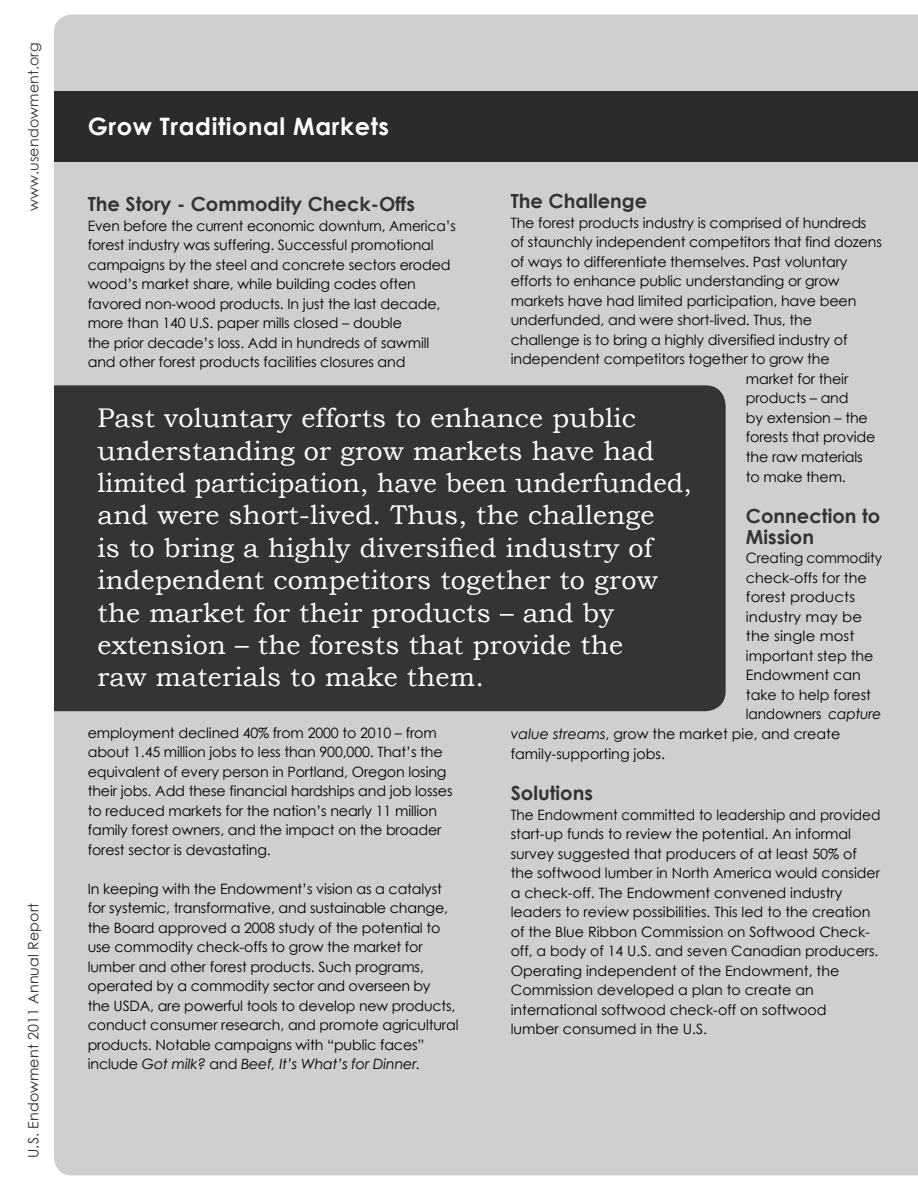
<style>
.page{position:relative;width:918px;height:1188px;background:#fff}
.page>*{position:absolute;margin:0;border:0;box-sizing:border-box;transform-origin:0 0}
.t1{font:27px/32.4px "Bookman Old Style";letter-spacing:.01em;color:#fff}
.t2{font:700 24px "Century Gothic";letter-spacing:.025em;color:#fff}
.t3{font:700 19.5px/20.5px "Century Gothic";color:#343434}
.t4{font:14.25px/19.5px "Century Gothic";letter-spacing:-.01em;color:#000}
.t5{font:14.25px/19.5px "Century Gothic";letter-spacing:-.01em;color:#000;scale:.96 1}
.t6{font:14.25px "Century Gothic";letter-spacing:.01em;color:#000;scale:1.04 1}
.t7{font:14.25px "Century Gothic";letter-spacing:.01em;color:#2b2b2b}
.t8{font:14.25px "Century Gothic";letter-spacing:.01em;color:#343434}
.s1{font-style:italic}
</style>
<div class="page">
<div style="left:54px;top:14px;width:864px;height:1161px;background:#cfcfcf"></div>
<img style="left:917px;top:14px;width:1px;height:766px">
<div style="left:54px;top:92px;width:864px;height:70px;background:#2b2b2b"></div>
<div style="left:54px;top:385px;width:672px;height:326px;background:#343434"></div>
<p class="t8" style="left:25px;top:211px;width:170px;rotate:-90deg">www.usendowment.org</p>
<p class="t7" style="left:25px;top:1158px;width:256px;rotate:-90deg">U.S. Endowment 2011 Annual Report</p>
<h2 class="t2" style="left:88px;top:112px;width:303px">Grow Traditional Markets</h2>
<h3 class="t3" style="left:511px;top:190px;width:138px">The Challenge</h3>
<p class="t4" style="left:511px;top:213px;width:357px">The forest products industry is comprised of hundreds</p>
<p class="t4" style="left:511px;top:232px;width:373px">of staunchly independent competitors that find dozens</p>
<p class="t4" style="left:511px;top:252px;width:338px">of ways to differentiate themselves. Past voluntary</p>
<p class="t4" style="left:511px;top:271px;width:331px">efforts to enhance public understanding or grow</p>
<p class="t4" style="left:511px;top:291px;width:347px">markets have had limited participation, have been</p>
<p class="t4" style="left:511px;top:310px;width:303px">underfunded, and were short-lived. Thus, the</p>
<p class="t4" style="left:511px;top:329px;width:338px">challenge is to bring a highly diversified industry of</p>
<p class="t4" style="left:511px;top:349px;width:321px">independent competitors together to grow the</p>
<p class="t4" style="left:746px;top:368px;width:104px">market for their</p>
<p class="t4" style="left:746px;top:388px;width:104px">products – and</p>
<p class="t4" style="left:746px;top:407px;width:123px">by extension – the</p>
<p class="t4" style="left:746px;top:427px;width:131px">forests that provide</p>
<p class="t4" style="left:746px;top:446px;width:118px">the raw materials</p>
<p class="t4" style="left:746px;top:467px;width:101px">to make them.</p>
<h3 class="t3" style="left:746px;top:505px;width:136px">Connection to<br>Mission</h3>
<p class="t5" style="left:746px;top:548px;width:143px">Creating commodity</p>
<p class="t4" style="left:746px;top:568px;width:122px">check-offs for the</p>
<p class="t6" style="left:746px;top:588px;width:107px">forest products</p>
<p class="t6" style="left:746px;top:608px;width:113px">industry may be</p>
<p class="t6" style="left:746px;top:627px;width:106px">the single most</p>
<p class="t4" style="left:746px;top:646px;width:129px">important step the</p>
<p class="t4" style="left:746px;top:665px;width:117px">Endowment can</p>
<p class="t4" style="left:746px;top:685px;width:127px">take to help forest</p>
<p class="t5" style="left:746px;top:704px;width:143px">landowners <span class="s1">capture</span></p>
<p class="t4" style="left:511px;top:724px;width:331px"><span class="s1">value streams</span>, grow the market pie, and create</p>
<p class="t4" style="left:511px;top:744px;width:156px">family-supporting jobs.</p>
<h3 class="t3" style="left:511px;top:783px;width:84px">Solutions</h3>
<p class="t5" style="left:511px;top:805px;width:387px">The Endowment committed to leadership and provided start-up funds to review the potential. An informal survey suggested that producers of at least 50% of the softwood lumber in North America would consider a check-off. The Endowment convened industry leaders to review possibilities. This led to the creation of the Blue Ribbon Commission on Softwood Check&shy;off, a body of 14 U.S. and seven Canadian producers.<br>Operating independent of the Endowment, the Commission developed a plan to create an international softwood check-off on softwood<br>lumber consumed in the U.S.</p>
<h3 class="t3" style="left:88px;top:193px;width:329px">The Story - Commodity Check-Offs</h3>
<p class="t4" style="left:88px;top:216px;width:370px">Even before the current economic downturn, America’s forest industry was suffering. Successful promotional campaigns by the steel and concrete sectors eroded wood’s market share, while building codes often favored non-wood products. In just the last decade, more than 140 U.S. paper mills closed – double<br>the prior decade’s loss. Add in hundreds of sawmill and other forest products facilities closures and</p>
<p class="t1" style="left:97px;top:402px;width:596px">Past voluntary efforts to enhance public understanding or grow markets have had limited participation, have been underfunded, and were short-lived. Thus, the challenge<br>is to bring a highly diversified industry of independent competitors together to grow the market for their products – and by extension – the forests that provide the<br>raw materials to make them.</p>
<p class="t4" style="left:88px;top:722px;width:366px">employment declined 40% from 2000 to 2010 – from about 1.45 million jobs to less than 900,000. That’s the equivalent of every person in Portland, Oregon losing their jobs. Add these financial hardships and job losses to reduced markets for the nation’s nearly 11 million family forest owners, and the impact on the broader forest sector is devastating.</p>
<p class="t4" style="left:88px;top:878px;width:372px">In keeping with the Endowment’s vision as a catalyst for systemic, transformative, and sustainable change, the Board approved a 2008 study of the potential to use commodity check-offs to grow the market for lumber and other forest products. Such programs, operated by a commodity sector and overseen by<br>the USDA, are powerful tools to develop new products, conduct consumer research, and promote agricultural products. Notable campaigns with “public faces” include <span class="s1">Got milk?</span> and <span class="s1">Beef, It’s What’s for Dinner.</span></p>
</div>
